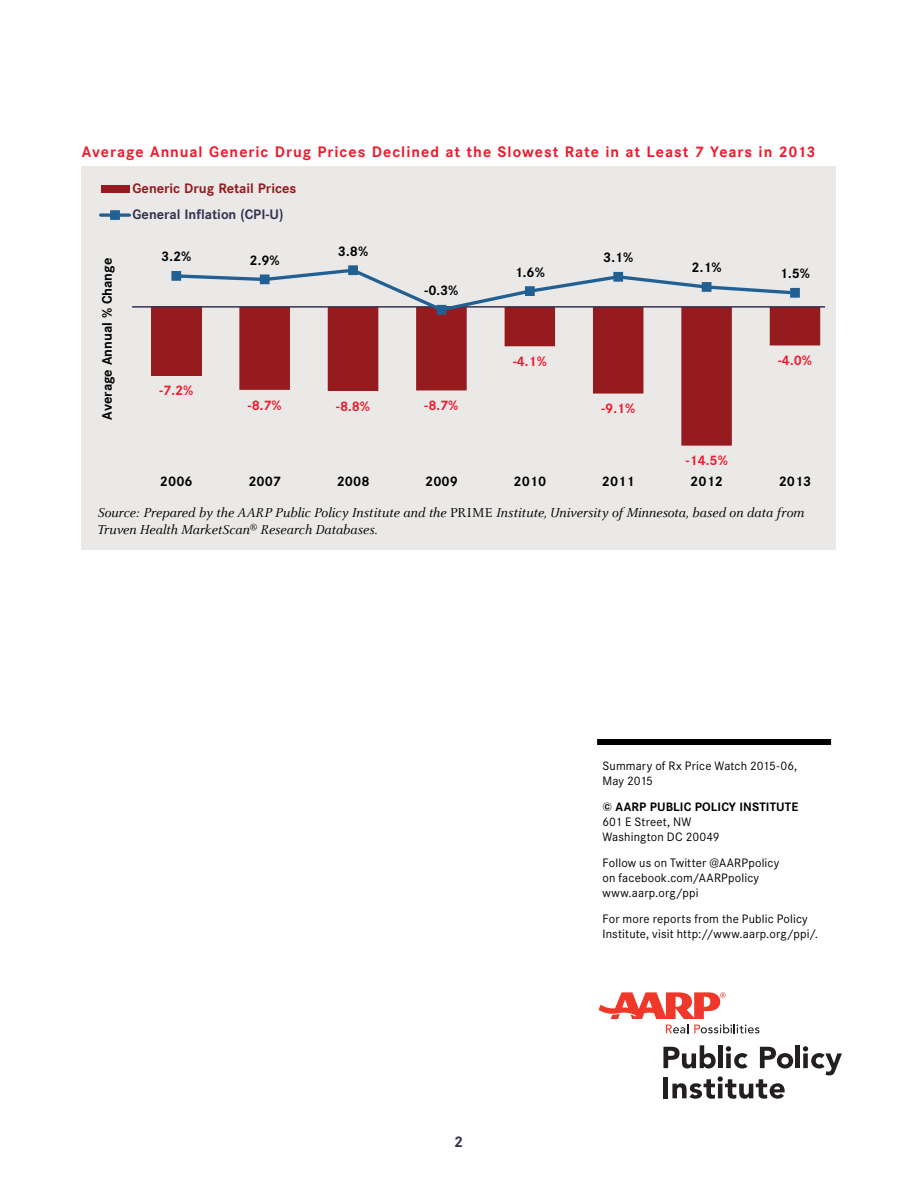
<style>
.page{position:relative;width:918px;height:1188px;background:#fff}
.page>*{position:absolute;margin:0;border:0;box-sizing:border-box;transform-origin:0 0}
.CaptionLine2{font:700 15px "Corporate S";letter-spacing:.065em;color:#ed1c2e}
.t1{font:700 15px "Corporate S";color:#363350}
.TableSource{font:italic 14.25px/17.2px "Celeste Pro";letter-spacing:-.005em;color:#000}
.t2{font:700 13.5px "Corporate S";letter-spacing:.005em;color:#000}
.t3{font:700 13.5px/25.8px "Corporate S";color:#961b1e}
.t4{font:700 13.5px "Corporate S";color:#ed1c2e}
.AddressMoreSpace{font:12px/15px "Corporate S";letter-spacing:.015em;color:#000}
.Address{font:12px "Corporate S";letter-spacing:.015em;color:#000}
.AARP{font:700 12px "Corporate S";letter-spacing:.01em;color:#000}
.s1{color:#363351}
.s2{font-style:normal}
</style>
<div class="page">
<svg style="left:663px;top:1045px;width:53px;height:24px"></svg>
<div style="left:718px;top:1045px;width:5px;height:23px;background:#231f20"></div>
<svg style="left:726px;top:1046px;width:22px;height:23px"></svg>
<svg style="left:760px;top:1047px;width:33px;height:22px"></svg>
<hr style="left:795px;top:1045px;width:4px;height:23px;background:#231f20">
<svg style="left:803px;top:1046px;width:39px;height:29px"></svg>
<div style="left:663px;top:1077px;width:5px;height:21px;background:#231f20"></div>
<svg style="left:672px;top:1076px;width:113px;height:23px"></svg>
<svg style="left:599px;top:992px;width:160px;height:41px"></svg>
<div style="left:597px;top:739px;width:234px;height:6px;background:#000"></div>
<div style="left:81px;top:166px;width:755px;height:384px;background:#eae9e8"></div>
<div style="left:151px;top:307px;width:51px;height:69px;background:#961b1e"></div>
<svg style="left:239px;top:308px;width:581px;height:138px"></svg>
<hr style="left:132px;top:306px;width:692px;height:2px;background:#363351">
<svg style="left:173px;top:269px;width:626px;height:44px"></svg>
<div style="left:171px;top:271px;width:10px;height:10px;background:#226093;border:2px solid #226093"></div>
<div style="left:260px;top:275px;width:10px;height:9px;background:#226093"></div>
<div style="left:348px;top:265px;width:10px;height:10px;background:#226093;border:2px solid #226093"></div>
<div style="left:437px;top:305px;width:9px;height:10px;background:#226093;border:2px solid #226093"></div>
<div style="left:525px;top:286px;width:10px;height:10px;background:#226093;border:2px solid #226093"></div>
<div style="left:613px;top:272px;width:10px;height:10px;background:#226093;border:2px solid #226093"></div>
<div style="left:702px;top:282px;width:10px;height:10px;background:#226093;border:2px solid #226093"></div>
<div style="left:790px;top:288px;width:10px;height:10px;background:#226093;border:2px solid #226093"></div>
<div style="left:101px;top:186px;width:29px;height:7px;background:#961b1e"></div>
<svg style="left:101px;top:213px;width:28px;height:4px"></svg>
<div style="left:110px;top:210px;width:10px;height:10px;background:#226093;border:2px solid #226093"></div>
<p class="CaptionLine2" style="left:82px;top:143px;width:735px">Average Annual Generic Drug Prices Declined at the Slowest Rate in at Least 7 Years in 2013</p>
<p class="t2" style="left:99px;top:420px;width:164px;rotate:-90deg">Average Annual % Change</p>
<p class="t3" style="left:133px;top:176px;width:165px">Generic Drug Retail Prices<br><span class="s1">General Inflation (CPI-U)</span></p>
<p class="t2" style="left:161px;top:248px;width:32px">3.2%</p>
<p class="t2" style="left:250px;top:252px;width:32px">2.9%</p>
<p class="t2" style="left:338px;top:243px;width:32px">3.8%</p>
<p class="t4" style="left:159px;top:382px;width:36px">-7.2%</p>
<p class="t2" style="left:424px;top:282px;width:36px">-0.3%</p>
<p class="t4" style="left:248px;top:397px;width:36px">-8.7%</p>
<p class="t4" style="left:336px;top:398px;width:36px">-8.8%</p>
<p class="t4" style="left:424px;top:397px;width:36px">-8.7%</p>
<p class="t2" style="left:515px;top:264px;width:32px">1.6%</p>
<p class="t4" style="left:513px;top:353px;width:36px">-4.1%</p>
<p class="t2" style="left:603px;top:249px;width:32px">3.1%</p>
<p class="t4" style="left:601px;top:400px;width:36px">-9.1%</p>
<p class="t2" style="left:692px;top:260px;width:32px">2.1%</p>
<p class="t4" style="left:685px;top:452px;width:44px">-14.5%</p>
<p class="t2" style="left:780px;top:265px;width:32px">1.5%</p>
<p class="t4" style="left:778px;top:352px;width:36px">-4.0%</p>
<p class="t2" style="left:160px;top:474px;width:34px">2006</p>
<p class="t2" style="left:248px;top:474px;width:34px">2007</p>
<p class="t2" style="left:337px;top:474px;width:34px">2008</p>
<p class="t2" style="left:425px;top:474px;width:34px">2009</p>
<p class="t2" style="left:514px;top:474px;width:34px">2010</p>
<p class="t2" style="left:602px;top:474px;width:34px">2011</p>
<p class="t2" style="left:690px;top:474px;width:34px">2012</p>
<p class="t2" style="left:779px;top:474px;width:34px">2013</p>
<p class="TableSource" style="left:97px;top:503px;width:708px">Source: Prepared by the AARP Public Policy Institute and the <span class="s2">PRIME</span> Institute, University of Minnesota, based on data from<br>Truven Health MarketScan<sup>®</sup> Research Databases.</p>
<p class="t1" style="left:454px;top:1133px;width:11px">2</p>
<p class="AddressMoreSpace" style="left:602px;top:759px;width:196px">Summary of Rx Price Watch 2015-06,<br>May 2015</p>
<p class="AARP" style="left:602px;top:800px;width:197px">© AARP PUBLIC POLICY INSTITUTE</p>
<p class="Address" style="left:602px;top:815px;width:91px">601 E Street, NW</p>
<p class="AddressMoreSpace" style="left:602px;top:830px;width:119px">Washington DC 20049</p>
<p class="Address" style="left:602px;top:856px;width:178px">Follow us on Twitter @AARPpolicy</p>
<p class="Address" style="left:602px;top:871px;width:158px">on facebook.com/AARPpolicy</p>
<p class="Address" style="left:602px;top:886px;width:98px">www.aarp.org/ppi</p>
<p class="AddressMoreSpace" style="left:602px;top:911px;width:217px">For more reports from the Public Policy<br>Institute, visit http://www.aarp.org/ppi/.</p>
</div>
